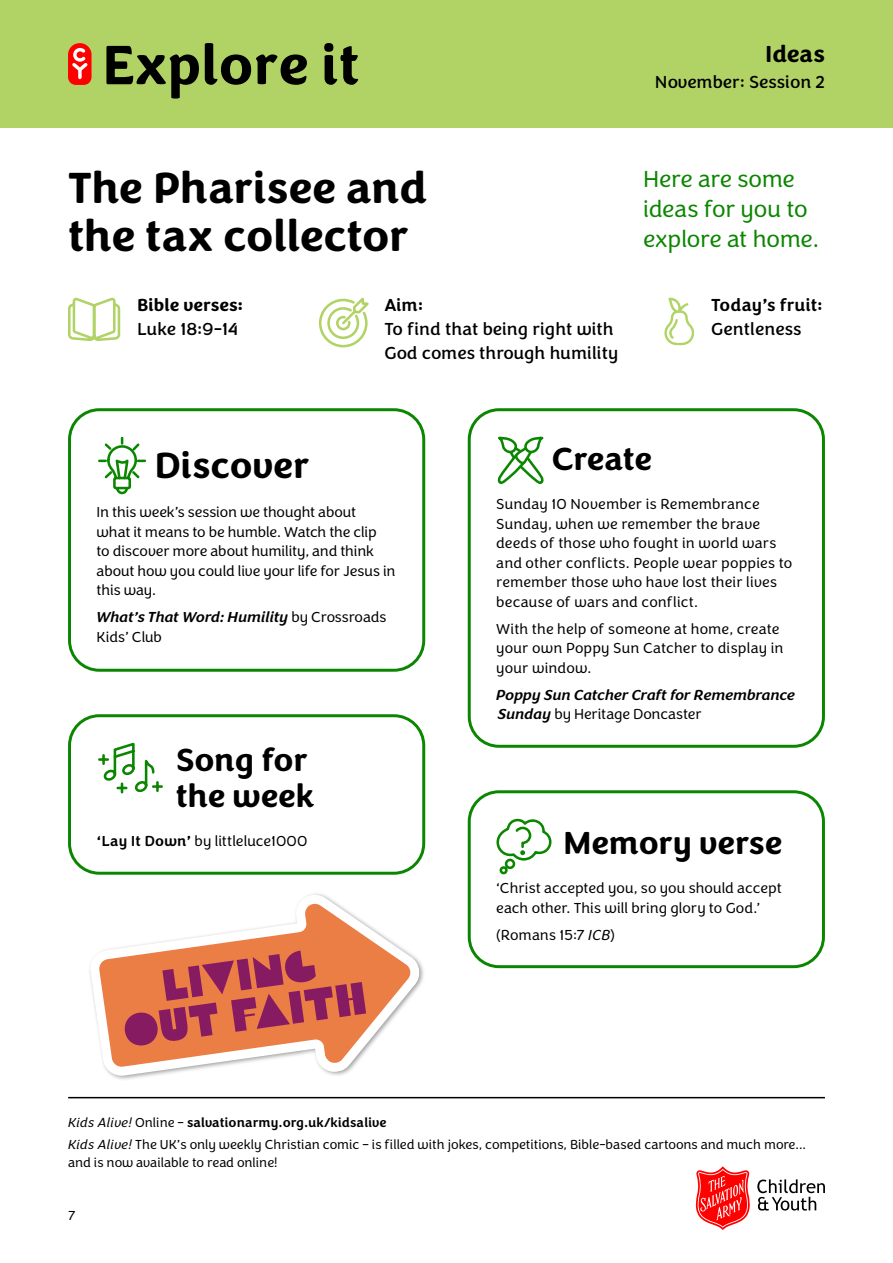
<style>
.page{position:relative;width:893px;height:1263px;background:#fff}
.page>*{position:absolute;margin:0;border:0;box-sizing:border-box;transform-origin:0 0}
.t1{font:700 45px/48px "Congenial";letter-spacing:-.01em;color:#000}
.H2{font:700 37.5px "Congenial";color:#000}
.H2_-_Ideas{font:700 33px/36px "Congenial";letter-spacing:-.005em;color:#000}
.H2-2{font:700 33px "Congenial";letter-spacing:-.015em;color:#000}
.Intro{font:300 24px/30px "Congenial";letter-spacing:-.015em;color:#0b8600}
.t2{font:700 24px "Congenial";color:#000}
.Body_-_Standard{font:18px/24px "Congenial";color:#000}
.Section{font:500 18px "Congenial";letter-spacing:-.005em;color:#000}
.Section-2{font:700 18px "Congenial";letter-spacing:.005em;color:#000}
.Body_-_Ideas{font:300 15px/19.5px "Congenial";letter-spacing:.005em;color:#000}
.Body_-_Ideas-2{font:italic 500 15px/19.5px "Congenial";letter-spacing:-.015em;color:#000}
.Foot_note{font:300 13.5px/18px "Congenial";color:#000}
.Foot_note-2{font:500 13.5px "Congenial";color:#000}
.s1{font-weight:300;font-style:normal}
.s2{font-weight:500}
.s3{font-style:italic}
.s4{font-weight:300;font-style:italic}
.s5{font-weight:300}
</style>
<div class="page">
<div style="left:0;top:0;width:893px;height:128px;background:#b1d366"></div>
<svg style="left:68px;top:43px;width:24px;height:42px"></svg>
<svg style="left:106px;top:46px;width:93px;height:53px"></svg>
<svg style="left:205px;top:43px;width:102px;height:42px"></svg>
<svg style="left:324px;top:43px;width:34px;height:42px"></svg>
<svg style="left:696px;top:1166px;width:54px;height:64px"></svg>
<svg style="left:757px;top:1179px;width:68px;height:31px"></svg>
<hr style="left:68px;top:1097px;width:757px;height:1px;background:#000">
<svg style="left:319px;top:297px;width:50px;height:51px"></svg>
<svg style="left:68px;top:298px;width:53px;height:43px"></svg>
<svg style="left:98px;top:436px;width:49px;height:59px"></svg>
<div style="left:68px;top:408px;width:357px;height:264px;border:3px solid #0b8600;border-radius:30px"></div>
<svg style="left:497px;top:436px;width:47px;height:48px"></svg>
<div style="left:468px;top:408px;width:357px;height:340px;border:3px solid #0b8600;border-radius:30px"></div>
<svg style="left:98px;top:742px;width:65px;height:52px"></svg>
<div style="left:68px;top:714px;width:357px;height:161px;border:3px solid #0b8600;border-radius:30px"></div>
<svg style="left:496px;top:818px;width:56px;height:57px"></svg>
<div style="left:468px;top:790px;width:357px;height:178px;border:3px solid #0b8600;border-radius:30px"></div>
<svg style="left:89px;top:894px;width:335px;height:187px"></svg>
<svg style="left:124px;top:950px;width:242px;height:96px;background:#c95f52"></svg>
<svg style="left:664px;top:297px;width:31px;height:48px"></svg>
<h3 class="t2" style="left:765px;top:39px;width:61px">Ideas</h3>
<p class="Body_-_Standard" style="left:655px;top:70px;width:171px">November: Session 2</p>
<h1 class="t1" style="left:68px;top:164px;width:361px">The Pharisee and the tax collector</h1>
<p class="Section-2" style="left:137px;top:293px;width:108px">Bible verses:</p>
<p class="Body_-_Standard" style="left:137px;top:317px;width:103px">Luke 18:9-14</p>
<p class="Section" style="left:384px;top:294px;width:41px">Aim:</p>
<p class="Body_-_Standard" style="left:384px;top:317px;width:235px">To find that being right with<br>God comes through humility</p>
<p class="Intro" style="left:643px;top:165px;width:177px">Here are some ideas for you to explore at home.</p>
<p class="Section" style="left:711px;top:294px;width:113px">Today’s fruit:</p>
<p class="Body_-_Standard" style="left:711px;top:317px;width:92px">Gentleness</p>
<h3 class="H2" style="left:154px;top:442px;width:157px">Discover</h3>
<p class="Body_-_Ideas" style="left:97px;top:503px;width:300px">In this week’s session we thought about<br>what it means to be humble. Watch the clip<br>to discover more about humility, and think about how you could live your life for Jesus in this way.</p>
<p class="Body_-_Ideas-2" style="left:97px;top:608px;width:292px">What’s That Word: Humility <span class="s1">by Crossroads<br>Kids’ Club</span></p>
<h3 class="H2-2" style="left:552px;top:438px;width:101px">Create</h3>
<p class="Body_-_Ideas" style="left:496px;top:495px;width:297px">Sunday 10 November is Remembrance Sunday, when we remember the brave deeds of those who fought in world wars and other conflicts. People wear poppies to remember those who have lost their lives because of wars and conflict.</p>
<p class="Body_-_Ideas" style="left:496px;top:619px;width:289px">With the help of someone at home, create your own Poppy Sun Catcher to display in your window.</p>
<p class="Body_-_Ideas-2" style="left:496px;top:685px;width:300px">Poppy Sun Catcher Craft for Remembrance<br>Sunday <span class="s1">by Heritage Doncaster</span></p>
<h2 class="H2_-_Ideas" style="left:176px;top:743px;width:140px">Song for the week</h2>
<p class="Body_-_Ideas" style="left:97px;top:832px;width:212px"><span class="s2">‘Lay It Down’</span> by littleluce1000</p>
<h2 class="H2_-_Ideas" style="left:563px;top:826px;width:221px">Memory verse</h2>
<p class="Body_-_Ideas" style="left:496px;top:879px;width:287px">‘Christ accepted you, so you should accept each other. This will bring glory to God.’</p>
<p class="Body_-_Ideas" style="left:496px;top:925px;width:120px">(Romans 15:7 <span class="s3">ICB</span>)</p>
<p class="Foot_note-2" style="left:68px;top:1114px;width:320px"><span class="s4">Kids Alive!</span> <span class="s5">Online –</span> salvationarmy.org.uk/kidsalive</p>
<p class="Foot_note" style="left:68px;top:1135px;width:740px"><span class="s3">Kids Alive!</span> The UK’s only weekly Christian comic – is filled with jokes, competitions, Bible-based cartoons and much more... and is now available to read online!</p>
<p class="Foot_note" style="left:68px;top:1207px;width:9px">7</p>
</div>
